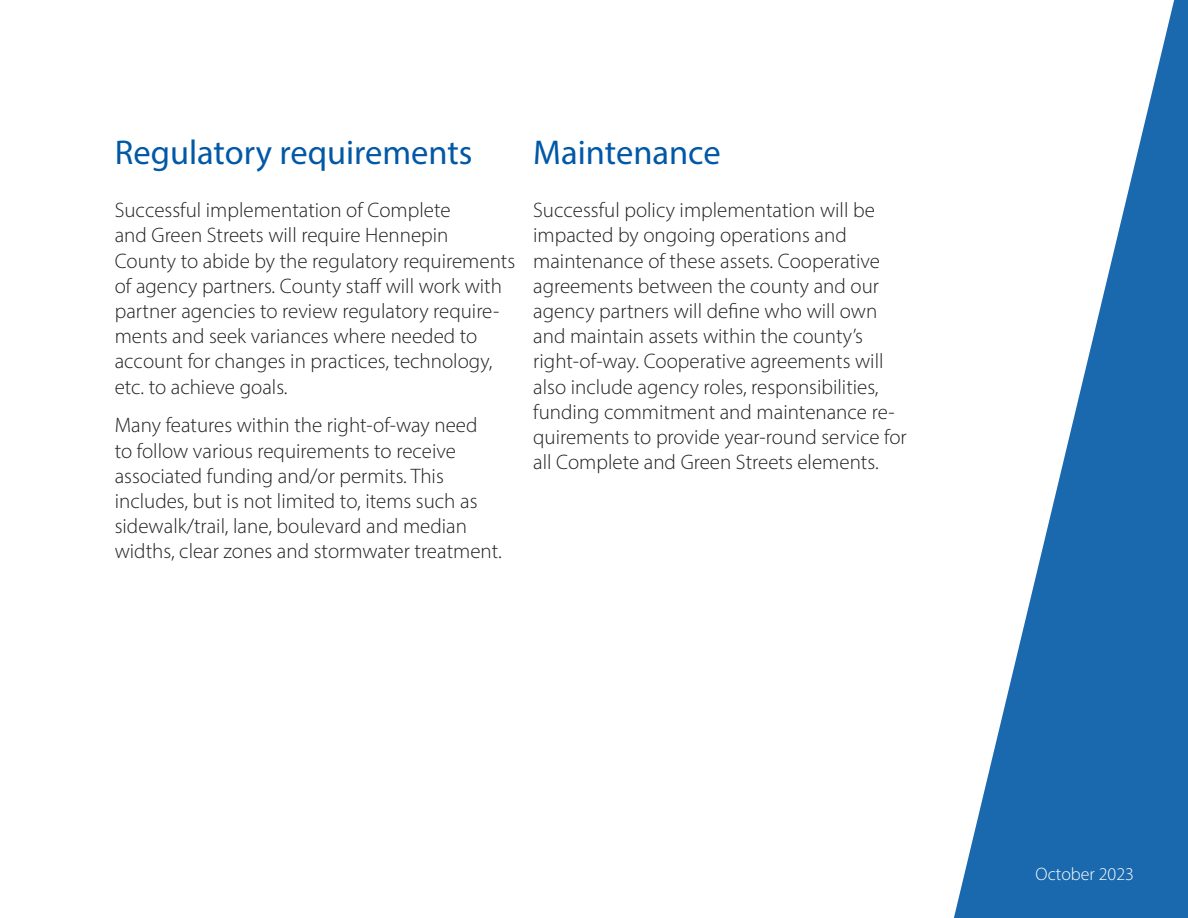
<style>
.page{position:relative;width:1188px;height:918px;background:#fff}
.page>*{position:absolute;margin:0;border:0;box-sizing:border-box;transform-origin:0 0}
.t1{font:34.5px "Myriad Pro";color:#0158a6}
.t2{font:300 21px/25.2px "Myriad Pro";color:#231f20}
.t3{font:300 18px "Myriad Pro";color:#fff}
</style>
<div class="page">
<svg style="left:954px;top:0;width:234px;height:918px;fill:#1a69af"></svg>
<h1 class="t1" style="left:115px;top:131px;width:359px">Regulatory requirements</h1>
<p class="t2" style="left:115px;top:197px;width:402px">Successful implementation of Complete<br>and Green Streets will require Hennepin<br>County to abide by the regulatory requirements of agency partners. County staff will work with partner agencies to review regulatory require&shy;ments and seek variances where needed to account for changes in practices, technology, etc. to achieve goals.</p>
<p class="t2" style="left:115px;top:413px;width:389px">Many features within the right-of-way need<br>to follow various requirements to receive associated funding and/or permits. This includes, but is not limited to, items such as sidewalk/trail, lane, boulevard and median widths, clear zones and stormwater treatment.</p>
<h1 class="t1" style="left:533px;top:131px;width:189px">Maintenance</h1>
<p class="t2" style="left:533px;top:197px;width:375px">Successful policy implementation will be impacted by ongoing operations and maintenance of these assets. Cooperative agreements between the county and our agency partners will define who will own and maintain assets within the county’s right-of-way. Cooperative agreements will also include agency roles, responsibilities, funding commitment and maintenance re&shy;quirements to provide year-round service for all Complete and Green Streets elements.</p>
<p class="t3" style="left:1036px;top:863px;width:100px">October 2023</p>
</div>
